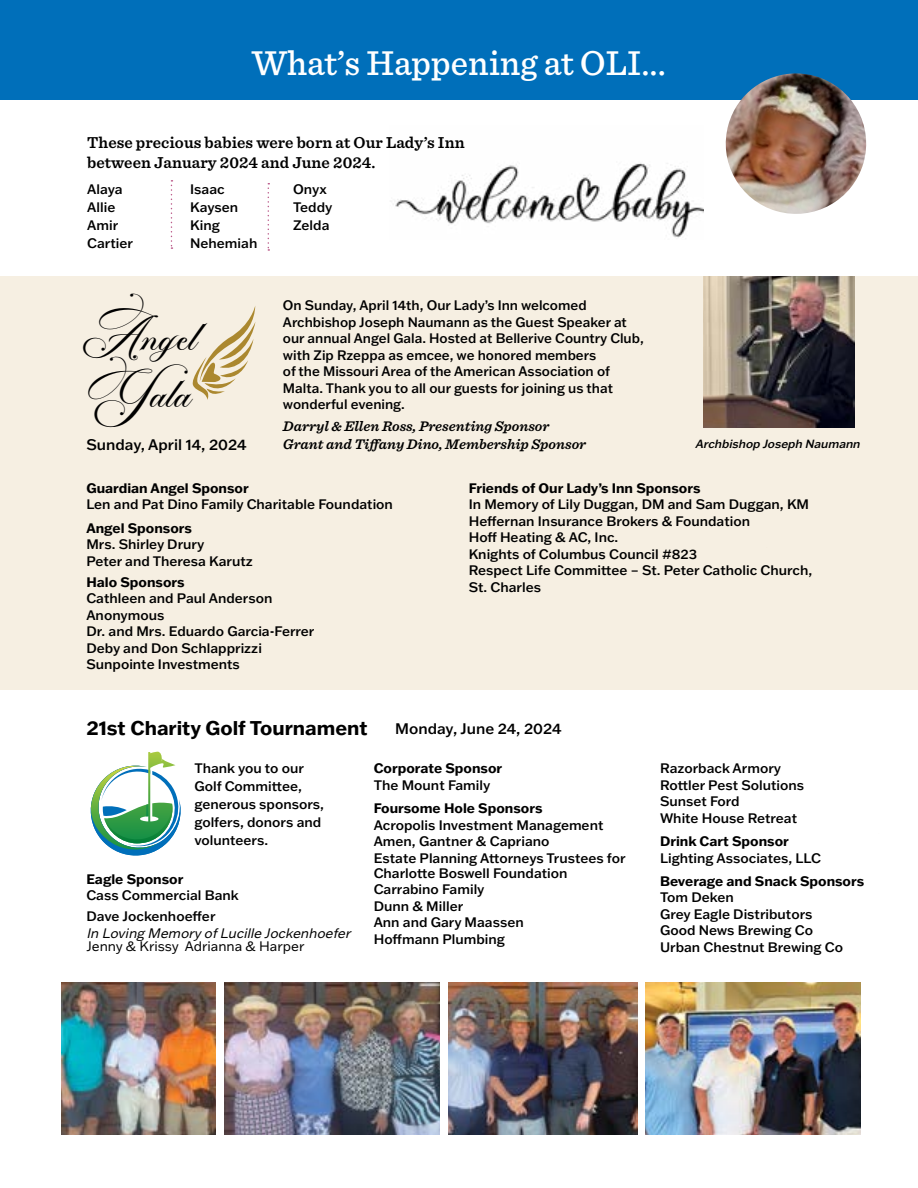
<style>
.page{position:relative;width:918px;height:1188px;background:#fff}
.page>*{position:absolute;margin:0;border:0;box-sizing:border-box;transform-origin:0 0}
.t1{font:42.45px/56.7px "The Blanger";color:#000}
.t2{font:500 36px "Sentinel";color:#fff}
.t3{font:700 19.5px "Franklin Gothic ATF";color:#000}
.t4{font:600 16.5px/19.8px "Sentinel";letter-spacing:.005em;color:#000}
.t5{font:500 15px "Franklin Gothic ATF";color:#000}
.t6{font:italic 600 14.55px "Sentinel";color:#000}
.t7{font:500 13.5px/16.5px "Franklin Gothic ATF";color:#000}
.t8{font:700 13.5px "Franklin Gothic ATF";color:#000}
.t9{font:italic 13.5px "Franklin Gothic ATF";color:#000}
.t10{font:13.5px "Franklin Gothic ATF";color:#000}
.t11{font:italic 500 11.7px "Franklin Gothic ATF";color:#000}
</style>
<div class="page">
<div style="left:0;top:276px;width:918px;height:414px;background:#f6efe2"></div>
<div style="left:0;top:0;width:918px;height:100px;background:#006fba"></div>
<img style="left:703px;top:276px;width:151px;height:152px">
<img style="left:725px;top:73px;width:142px;height:141px">
<img style="left:393px;top:163px;width:310px;height:75px">
<svg style="left:171px;top:180px;width:1px;height:69px"></svg>
<svg style="left:268px;top:183px;width:1px;height:68px"></svg>
<svg style="left:192px;top:307px;width:63px;height:93px"></svg>
<img style="left:225px;top:982px;width:215px;height:152px">
<img style="left:62px;top:982px;width:154px;height:152px">
<img style="left:448px;top:982px;width:189px;height:152px">
<img style="left:645px;top:982px;width:215px;height:152px">
<svg style="left:90px;top:752px;width:91px;height:104px"></svg>
<h2 class="t2" style="left:252px;top:35px;width:415px">What’s Happening at OLI...</h2>
<p class="t4" style="left:87px;top:132px;width:379px">These precious babies were born at Our Lady’s Inn between January 2024 and June 2024.</p>
<p class="t7" style="left:87px;top:180px;width:47px;line-height:18px">Alaya<br>Allie<br>Amir<br>Cartier</p>
<p class="t7" style="left:190px;top:180px;width:69px;line-height:18px">Isaac<br>Kaysen<br>King<br>Nehemiah</p>
<p class="t7" style="left:293px;top:180px;width:41px;line-height:18px">Onyx<br>Teddy<br>Zelda</p>
<h1 class="t1" style="left:78px;top:307px;width:122px">Angel<br>Gala</h1>
<p class="t7" style="left:283px;top:297px;width:362px">On Sunday, April 14th, Our Lady’s Inn welcomed Archbishop Joseph Naumann as the Guest Speaker at our annual Angel Gala. Hosted at Bellerive Country Club, with Zip Rzeppa as emcee, we honored members<br>of the Missouri Area of the American Association of Malta. Thank you to all our guests for joining us that wonderful evening.</p>
<p class="t6" style="left:283px;top:415px;width:268px">Darryl &amp; Ellen Ross, Presenting Sponsor</p>
<p class="t5" style="left:86px;top:434px;width:162px">Sunday, April 14, 2024</p>
<p class="t6" style="left:283px;top:433px;width:305px">Grant and Tiffany Dino, Membership Sponsor</p>
<p class="t11" style="left:695px;top:436px;width:169px">Archbishop Joseph Naumann</p>
<p class="t8" style="left:86px;top:479px;width:164px">Guardian Angel Sponsor</p>
<p class="t7" style="left:86px;top:496px;width:308px">Len and Pat Dino Family Charitable Foundation</p>
<p class="t8" style="left:86px;top:519px;width:107px">Angel Sponsors</p>
<p class="t7" style="left:86px;top:536px;width:168px">Mrs. Shirley Drury<br>Peter and Theresa Karutz</p>
<p class="t8" style="left:86px;top:573px;width:100px">Halo Sponsors</p>
<p class="t7" style="left:86px;top:590px;width:230px">Cathleen and Paul Anderson<br>Anonymous<br>Dr. and Mrs. Eduardo Garcia-Ferrer<br>Deby and Don Schlapprizzi<br>Sunpointe Investments</p>
<p class="t8" style="left:469px;top:479px;width:233px">Friends of Our Lady’s Inn Sponsors</p>
<p class="t7" style="left:469px;top:496px;width:345px">In Memory of Lily Duggan, DM and Sam Duggan, KM Heffernan Insurance Brokers &amp; Foundation<br>Hoff Heating &amp; AC, Inc.<br>Knights of Columbus Council #823<br>Respect Life Committee – St. Peter Catholic Church, St. Charles</p>
<h3 class="t3" style="left:86px;top:715px;width:283px">21st Charity Golf Tournament</h3>
<p class="t7" style="left:194px;top:759px;width:131px;line-height:18px">Thank you to our<br>Golf Committee, generous sponsors, golfers, donors and volunteers.</p>
<p class="t5" style="left:395px;top:719px;width:168px">Monday, June 24, 2024</p>
<p class="t8" style="left:374px;top:760px;width:130px">Corporate Sponsor</p>
<p class="t7" style="left:374px;top:777px;width:118px">The Mount Family</p>
<p class="t8" style="left:374px;top:799px;width:170px">Foursome Hole Sponsors</p>
<p class="t7" style="left:374px;top:816px;width:253px">Acropolis Investment Management<br>Amen, Gantner &amp; Capriano<br>Estate Planning Attorneys Trustees for</p>
<p class="t7" style="left:374px;top:864px;width:195px">Charlotte Boswell Foundation<br>Carrabino Family<br>Dunn &amp; Miller<br>Ann and Gary Maassen<br>Hoffmann Plumbing</p>
<p class="t8" style="left:86px;top:870px;width:99px">Eagle Sponsor</p>
<p class="t7" style="left:86px;top:885px;width:154px;line-height:20.9px">Cass Commercial Bank<br>Dave Jockenhoeffer</p>
<p class="t9" style="left:86px;top:924px;width:269px">In Loving MemoryofLucille Jockenhoefer</p>
<p class="t10" style="left:86px;top:937px;width:220px">Jenny &amp; Krissy Adrianna &amp; Harper</p>
<p class="t7" style="left:660px;top:760px;width:146px">Razorback Armory<br>Rottler Pest Solutions<br>Sunset Ford<br>White House Retreat</p>
<p class="t8" style="left:660px;top:832px;width:130px">Drink Cart Sponsor</p>
<p class="t7" style="left:660px;top:849px;width:163px">Lighting Associates, LLC</p>
<p class="t8" style="left:660px;top:872px;width:206px">Beverage and Snack Sponsors</p>
<p class="t7" style="left:660px;top:889px;width:185px">Tom Deken<br>Grey Eagle Distributors<br>Good News Brewing Co<br>Urban Chestnut Brewing Co</p>
</div>
